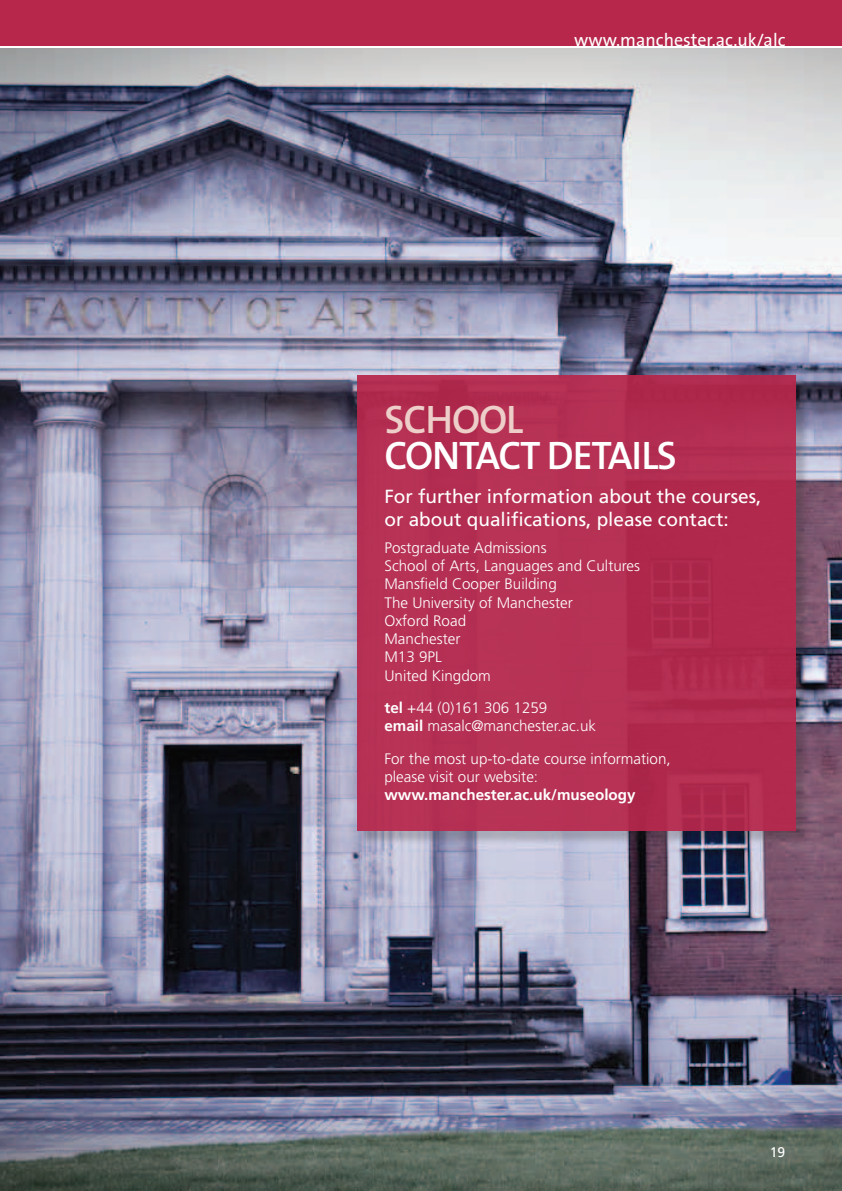
<style>
.page{position:relative;width:842px;height:1191px;background:#fff}
.page>*{position:absolute;margin:0;border:0;box-sizing:border-box;transform-origin:0 0}
.t1{font:600 40px/36px "The Sans";letter-spacing:-.03em;color:#fff}
.sub_heading{font:19px/22.8px "Frutiger";color:#fff}
.sub_heading-2{font:18px "The Sans";color:#fff}
.body{font:300 15.2px/18.2px "Frutiger";color:#fff}
.body-2{font:700 15.2px "Frutiger";color:#fff}
.t2{font:14px "Frutiger";color:#fff}
.s1{color:#edcec9}
.s2{font-weight:700}
</style>
<div class="page">
<img style="left:0;top:48px;width:842px;height:1143px">
<div style="left:358px;top:377px;width:452px;height:468px;background:#231f20;opacity:.25"></div>
<div style="left:357px;top:375px;width:438px;height:456px;background:#b53053"></div>
<div style="left:0;top:0;width:842px;height:45px;background:#b6274b"></div>
<p class="sub_heading-2" style="left:574px;top:24px;width:213px">www.manchester.ac.uk/alc</p>
<p class="t1" style="left:384px;top:400px;width:294px"><span class="s1">SCHOOL<br></span>CONTACT DETAILS</p>
<p class="sub_heading" style="left:384px;top:485px;width:378px">For further information about the courses, or about qualifications, please contact:</p>
<p class="body" style="left:384px;top:538px;width:164px">Postgraduate Admissions</p>
<p class="body" style="left:384px;top:557px;width:257px">School of Arts, Languages and Cultures</p>
<p class="body" style="left:384px;top:575px;width:174px">Mansfield Cooper Building</p>
<p class="body" style="left:384px;top:593px;width:190px">The University of Manchester</p>
<p class="body" style="left:384px;top:611px;width:83px">Oxford Road</p>
<p class="body" style="left:384px;top:630px;width:77px">Manchester<br>M13 9PL</p>
<p class="body" style="left:384px;top:666px;width:108px">United Kingdom</p>
<p class="body" style="left:384px;top:698px;width:164px"><span class="s2">tel</span> +44 (0)161 306 1259</p>
<p class="body" style="left:384px;top:717px;width:213px"><span class="s2">email</span> masalc@manchester.ac.uk</p>
<p class="body" style="left:384px;top:749px;width:288px">For the most up-to-date course information, please visit our website:</p>
<p class="body-2" style="left:384px;top:786px;width:253px">www.manchester.ac.uk/museology</p>
<p class="t2" style="left:770px;top:1143px;width:17px">19</p>
</div>
